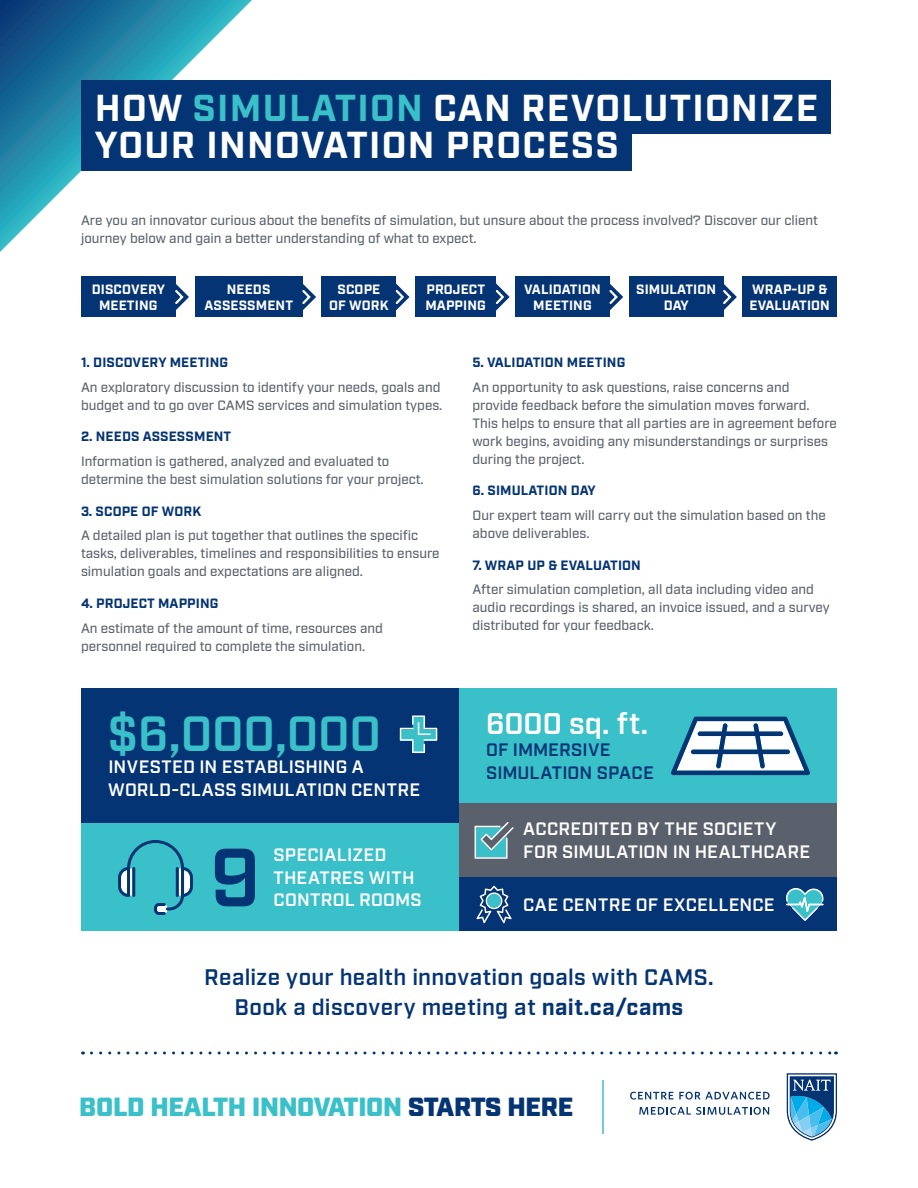
<style>
.page{position:relative;width:918px;height:1188px;background:#fff}
.page>*{position:absolute;margin:0;border:0;box-sizing:border-box;transform-origin:0 0}
.t1{font:600 82.5px "Industry";color:#053474}
.t2{font:600 49.5px "Industry";letter-spacing:-.01em;color:#3ac0c9}
.t3{font:700 37.5px "Industry";letter-spacing:.035em;color:#fff}
.t4{font:600 30px "Industry";letter-spacing:-.005em;color:#fff}
.t5{font:900 26.25px "Industry";letter-spacing:-.01em;color:#3ac0c9}
.t6{font:600 22.5px "Industry";letter-spacing:.02em;color:#053474}
.t7{font:600 18px/22.5px "Industry";letter-spacing:.01em;color:#fff}
.t8{font:600 18px/22.5px "Industry";letter-spacing:.005em;color:#053474}
.t9{font:500 13.5px/18px "Industry";color:#5b616c}
.t10{font:700 13.5px "Industry";letter-spacing:.01em;color:#053474}
.t11{font:700 13.5px/16.2px "Industry";letter-spacing:.01em;color:#fff;text-align:center}
.s1{color:#3ac0c9}
.s2{font-weight:700}
.s3{color:#053474}
</style>
<div class="page">
<svg style="left:0;top:0;width:252px;height:252px"></svg>
<div style="left:81px;top:80px;width:750px;height:54px;background:#053474"></div>
<div style="left:81px;top:117px;width:550px;height:54px;background:#053474"></div>
<div style="left:81px;top:824px;width:378px;height:108px;background:#3ac0c9"></div>
<div style="left:459px;top:803px;width:378px;height:75px;background:#5b616c"></div>
<div style="left:459px;top:878px;width:378px;height:54px;background:#053474"></div>
<div style="left:459px;top:688px;width:378px;height:115px;background:#3ac0c9"></div>
<div style="left:81px;top:688px;width:378px;height:136px;background:#053474"></div>
<div style="left:742px;top:277px;width:95px;height:40px;background:#053474"></div>
<div style="left:81px;top:277px;width:95px;height:40px;background:#053474"></div>
<svg style="left:175px;top:284px;width:14px;height:26px"></svg>
<div style="left:195px;top:277px;width:108px;height:40px;background:#053474"></div>
<svg style="left:302px;top:284px;width:14px;height:26px"></svg>
<div style="left:322px;top:277px;width:74px;height:40px;background:#053474"></div>
<svg style="left:395px;top:283px;width:15px;height:28px"></svg>
<div style="left:415px;top:277px;width:81px;height:40px;background:#053474"></div>
<svg style="left:495px;top:283px;width:15px;height:28px"></svg>
<div style="left:515px;top:277px;width:95px;height:40px;background:#053474"></div>
<svg style="left:609px;top:284px;width:14px;height:26px"></svg>
<div style="left:629px;top:277px;width:94px;height:40px;background:#053474"></div>
<svg style="left:723px;top:280px;width:14px;height:34px"></svg>
<hr style="left:602px;top:1080px;width:2px;height:54px;background:#3ac0c9">
<svg style="left:91px;top:1052px;width:746px;height:2px"></svg>
<svg style="left:787px;top:1073px;width:50px;height:68px"></svg>
<svg style="left:630px;top:1092px;width:140px;height:8px"></svg>
<svg style="left:639px;top:1107px;width:130px;height:8px"></svg>
<svg style="left:400px;top:716px;width:37px;height:37px"></svg>
<svg style="left:786px;top:888px;width:37px;height:33px"></svg>
<svg style="left:476px;top:886px;width:36px;height:37px"></svg>
<svg style="left:475px;top:822px;width:39px;height:37px"></svg>
<svg style="left:118px;top:840px;width:75px;height:75px"></svg>
<svg style="left:671px;top:717px;width:139px;height:58px"></svg>
<p class="t3" style="left:95px;top:85px;width:725px">HOW <span class="s1">SIMULATION</span> CAN REVOLUTIONIZE</p>
<p class="t3" style="left:95px;top:123px;width:526px">YOUR INNOVATION PROCESS</p>
<p class="t9" style="left:81px;top:212px;width:739px">Are you an innovator curious about the benefits of simulation, but unsure about the process involved? Discover our client journey below and gain a better understanding of what to expect.</p>
<p class="t11" style="left:92px;top:282px;width:75px">DISCOVERY<br>MEETING</p>
<p class="t11" style="left:204px;top:282px;width:90px">NEEDS<br>ASSESSMENT</p>
<p class="t11" style="left:329px;top:282px;width:61px">SCOPE<br>OF WORK</p>
<p class="t11" style="left:425px;top:282px;width:62px;text-align:left">PROJECT<br>MAPPING</p>
<p class="t11" style="left:524px;top:282px;width:78px">VALIDATION<br>MEETING</p>
<p class="t11" style="left:636px;top:282px;width:81px">SIMULATION<br>DAY</p>
<p class="t11" style="left:750px;top:282px;width:82px;text-align:left">WRAP-UP &amp;<br>EVALUATION</p>
<p class="t10" style="left:81px;top:354px;width:149px">1. DISCOVERY MEETING</p>
<p class="t9" style="left:81px;top:379px;width:363px">An exploratory discussion to identify your needs, goals and budget and to go over CAMS services and simulation types.</p>
<p class="t10" style="left:81px;top:429px;width:152px">2. NEEDS ASSESSMENT</p>
<p class="t9" style="left:81px;top:453px;width:344px">Information is gathered, analyzed and evaluated to determine the best simulation solutions for your project.</p>
<p class="t10" style="left:81px;top:503px;width:122px">3. SCOPE OF WORK</p>
<p class="t9" style="left:81px;top:527px;width:360px">A detailed plan is put together that outlines the specific tasks, deliverables, timelines and responsibilities to ensure simulation goals and expectations are aligned.</p>
<p class="t10" style="left:81px;top:595px;width:139px">4. PROJECT MAPPING</p>
<p class="t9" style="left:81px;top:619px;width:303px">An estimate of the amount of time, resources and personnel required to complete the simulation.</p>
<p class="t2" style="left:108px;top:704px;width:275px">$6,000,000</p>
<p class="t7" style="left:108px;top:757px;width:314px">INVESTED IN ESTABLISHING A<br>WORLD-CLASS SIMULATION CENTRE</p>
<p class="t1" style="left:210px;top:829px;width:52px">9</p>
<p class="t7" style="left:274px;top:845px;width:143px">SPECIALIZED<br>THEATRES WITH</p>
<p class="t7" style="left:274px;top:890px;width:150px">CONTROL ROOMS</p>
<p class="t10" style="left:472px;top:354px;width:154px">5. VALIDATION MEETING</p>
<p class="t9" style="left:472px;top:379px;width:366px">An opportunity to ask questions, raise concerns and provide feedback before the simulation moves forward.<br>This helps to ensure that all parties are in agreement before work begins, avoiding any misunderstandings or surprises during the project.</p>
<p class="t10" style="left:472px;top:483px;width:125px">6. SIMULATION DAY</p>
<p class="t9" style="left:472px;top:507px;width:355px">Our expert team will carry out the simulation based on the above deliverables.</p>
<p class="t10" style="left:472px;top:557px;width:170px">7. WRAP UP &amp; EVALUATION</p>
<p class="t9" style="left:472px;top:581px;width:359px">After simulation completion, all data including video and audio recordings is shared, an invoice issued, and a survey distributed for your feedback.</p>
<p class="t4" style="left:486px;top:706px;width:163px">6000 sq. ft.</p>
<p class="t8" style="left:486px;top:740px;width:169px">OF IMMERSIVE<br>SIMULATION SPACE</p>
<p class="t7" style="left:523px;top:819px;width:289px">ACCREDITED BY THE SOCIETY<br>FOR SIMULATION IN HEALTHCARE</p>
<p class="t7" style="left:523px;top:894px;width:253px">CAE CENTRE OF EXCELLENCE</p>
<p class="t6" style="left:204px;top:964px;width:511px">Realize your health innovation goals with CAMS.</p>
<p class="t6" style="left:235px;top:994px;width:450px">Book a discovery meeting at <span class="s2">nait.ca/cams</span></p>
<p class="t5" style="left:79px;top:1091px;width:496px">BOLD HEALTH INNOVATION <span class="s3">STARTS HERE</span></p>
</div>
